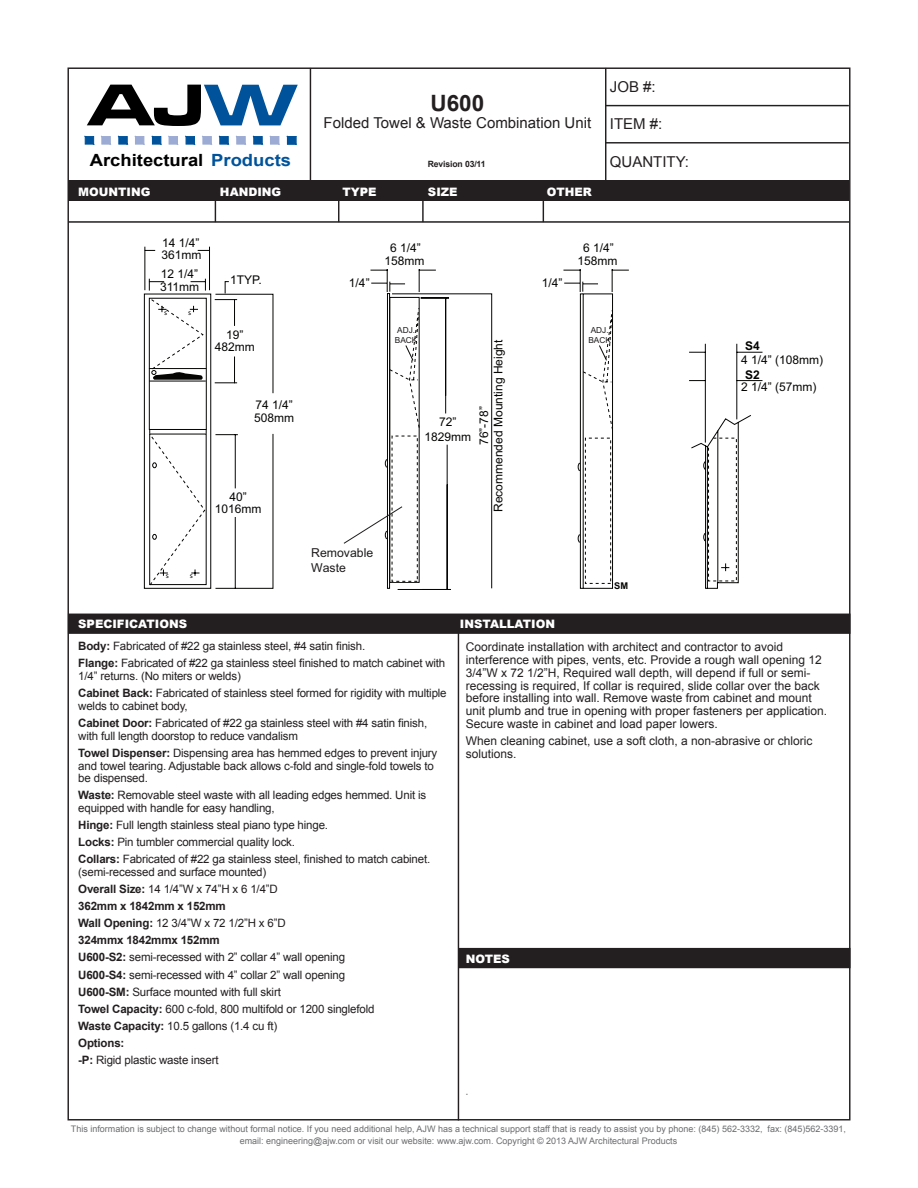
<style>
.page{position:relative;width:918px;height:1188px;background:#fff}
.page>*{position:absolute;margin:0;border:0;box-sizing:border-box;transform-origin:0 0}
.t1{font:700 expanded 61.2px "Microgramma DCE";color:#000;scale:1.09 1}
.number{font:700 22.5px "Arial";color:#231f20}
.t2{font:700 16.8px "Arial";color:#000;scale:1.09 1}
.t3{font:700 16.8px "Arial";color:#00539b;scale:1.09 1}
.name{font:15px "Arial";color:#231f20}
.t4{font:12.3px/14.7px "Arial";color:#1f1c1d}
.t5{font:12px/12.8px "Arial";color:#231f20}
.t6{font:12px/12.3px "Arial";color:#040503;text-align:center}
.t7{font:12px/12.3px "Arial";color:#050604;text-align:center}
.t8{font:700 12px "Arial";color:#040503}
.t9{font:11.55px/17.1px "Arial";letter-spacing:-.015em;color:#231f20}
.t10{font:900 11.55px "Arial";color:#fff}
.t11{font:700 9.3px "Arial";color:#040503}
.t12{font:9px/12px "Arial";color:#6c6d70;text-align:center}
.t13{font:700 8.7px "Arial";letter-spacing:-.015em;color:#231f20}
.t14{font:700 8.7px "Arial";color:#808285}
.t15{font:8.25px/9.3px "Arial";color:#201d1e}
.t16{font:7.35px "Myriad Pro";color:#040503;scale:1.06 1}
.s1{font-size:61.05px;color:#00539b}
.s2{color:#050604}
.s3{color:#040503}
.s4{font-weight:700}
</style>
<div class="page">
<div style="left:68px;top:180px;width:781px;height:21px;background:#231f20"></div>
<hr style="left:215px;top:184px;width:1px;height:38px;background:#231f20">
<hr style="left:338px;top:184px;width:1px;height:38px;background:#231f20">
<hr style="left:422px;top:184px;width:2px;height:38px;background:#231f20">
<hr style="left:543px;top:184px;width:1px;height:38px;background:#231f20">
<hr style="left:458px;top:628px;width:1px;height:492px;background:#231f20">
<div style="left:68px;top:614px;width:783px;height:20px;background:#231f20"></div>
<hr style="left:310px;top:68px;width:1px;height:112px;background:#231f20">
<hr style="left:605px;top:68px;width:1px;height:112px;background:#231f20">
<div style="left:458px;top:948px;width:393px;height:20px;background:#231f20"></div>
<hr style="left:605px;top:142px;width:244px;height:2px;background:#231f20">
<hr style="left:605px;top:105px;width:244px;height:1px;background:#231f20">
<hr style="left:68px;top:221px;width:781px;height:2px;background:#231f20">
<svg style="left:84px;top:136px;width:10px;height:9px"></svg>
<svg style="left:118px;top:136px;width:10px;height:9px"></svg>
<svg style="left:152px;top:136px;width:10px;height:9px"></svg>
<svg style="left:185px;top:136px;width:10px;height:9px"></svg>
<svg style="left:101px;top:136px;width:10px;height:9px"></svg>
<svg style="left:135px;top:136px;width:10px;height:9px"></svg>
<svg style="left:168px;top:136px;width:10px;height:9px"></svg>
<svg style="left:202px;top:136px;width:10px;height:9px"></svg>
<svg style="left:219px;top:136px;width:10px;height:9px"></svg>
<svg style="left:236px;top:136px;width:10px;height:9px"></svg>
<svg style="left:253px;top:136px;width:10px;height:9px"></svg>
<svg style="left:270px;top:136px;width:10px;height:9px"></svg>
<svg style="left:287px;top:136px;width:10px;height:9px"></svg>
<hr style="left:145px;top:247px;width:1px;height:43px;background:#040503">
<hr style="left:209px;top:247px;width:1px;height:43px;background:#040503">
<svg style="left:612px;top:269px;width:17px;height:23px"></svg>
<svg style="left:563px;top:269px;width:35px;height:23px"></svg>
<svg style="left:730px;top:343px;width:22px;height:241px"></svg>
<svg style="left:730px;top:438px;width:7px;height:143px"></svg>
<svg style="left:144px;top:293px;width:586px;height:296px"></svg>
<svg style="left:149px;top:278px;width:124px;height:311px"></svg>
<hr style="left:149px;top:368px;width:57px;height:1px;background:#040503">
<svg style="left:583px;top:310px;width:30px;height:274px"></svg>
<svg style="left:343px;top:269px;width:149px;height:321px"></svg>
<h1 class="t1" style="left:88px;top:63px;width:193px">AJ<span class="s1">W</span></h1>
<h3 class="t3" style="left:211px;top:149px;width:75px">Products</h3>
<h3 class="t2" style="left:90px;top:149px;width:106px">Architectural</h3>
<p class="number" style="left:431px;top:88px;width:55px">U600</p>
<p class="name" style="left:324px;top:112px;width:269px">Folded Towel &amp; Waste Combination Unit</p>
<p class="t13" style="left:428px;top:159px;width:59px">Revision 03/11</p>
<p class="t10" style="left:78px;top:183px;width:74px">MOUNTING</p>
<p class="t10" style="left:220px;top:183px;width:63px">HANDING</p>
<p class="t10" style="left:342px;top:183px;width:36px">TYPE</p>
<p class="t10" style="left:428px;top:183px;width:31px">SIZE</p>
<p class="t10" style="left:547px;top:183px;width:46px">OTHER</p>
<p class="name" style="left:610px;top:77px;width:47px">JOB #:</p>
<p class="name" style="left:610px;top:114px;width:54px">ITEM #:</p>
<p class="name" style="left:610px;top:152px;width:81px">QUANTITY:</p>
<p class="t6" style="left:162px;top:237px;width:39px">14 1/4”</p>
<p class="t7" style="left:162px;top:249px;width:42px">361mm</p>
<p class="t6" style="left:160px;top:268px;width:41px;text-align:left">12 1/4”<br><span class="s2">311mm</span></p>
<p class="t16" style="left:164px;top:308px;width:4px">s</p>
<p class="t16" style="left:188px;top:308px;width:4px">s</p>
<p class="t6" style="left:230px;top:274px;width:33px">1TYP.</p>
<p class="t7" style="left:215px;top:329px;width:42px"><span class="s3">19”<br></span>482mm</p>
<p class="t6" style="left:254px;top:399px;width:42px;text-align:left">74 1/4”<br><span class="s2">508mm</span></p>
<p class="t7" style="left:215px;top:490px;width:48px"><span class="s3">40”<br></span>1016mm</p>
<p class="t16" style="left:166px;top:571px;width:4px">s</p>
<p class="t16" style="left:190px;top:571px;width:4px">s</p>
<p class="t6" style="left:349px;top:276px;width:22px">1/4”</p>
<p class="t6" style="left:390px;top:242px;width:32px">6 1/4”</p>
<p class="t6" style="left:384px;top:254px;width:42px">158mm</p>
<p class="t6" style="left:542px;top:276px;width:22px">1/4”</p>
<p class="t6" style="left:583px;top:242px;width:32px">6 1/4”</p>
<p class="t6" style="left:577px;top:255px;width:42px">158mm</p>
<p class="t4" style="left:311px;top:546px;width:64px">Removable<br>Waste</p>
<p class="t15" style="left:395px;top:326px;width:24px">ADJ.<br>BACK</p>
<p class="t15" style="left:588px;top:326px;width:24px">ADJ.<br>BACK</p>
<p class="t6" style="left:477px;top:512px;width:174px;line-height:14.4px;rotate:-90deg">76”-78”<br>Recommended Mounting Height</p>
<p class="t6" style="left:425px;top:415px;width:48px;line-height:14.9px">72”<br>1829mm</p>
<p class="t11" style="left:614px;top:580px;width:15px">SM</p>
<p class="t10" style="left:78px;top:615px;width:110px">SPECIFICATIONS</p>
<p class="t10" style="left:460px;top:615px;width:97px">INSTALLATION</p>
<p class="t8" style="left:745px;top:338px;width:16px">S4</p>
<p class="t8" style="left:745px;top:367px;width:16px">S2</p>
<p class="t6" style="left:741px;top:353px;width:84px">4 1/4” (108mm)</p>
<p class="t6" style="left:741px;top:381px;width:77px">2 1/4” (57mm)</p>
<p class="t9" style="left:78px;top:638px;width:369px"><span class="s4">Body:</span> Fabricated of #22 ga stainless steel, #4 satin finish.<br><span class="s4">Flange:</span> Fabricated of #22 ga stainless steel finished to match cabinet with</p>
<p class="t9" style="left:78px;top:668px;width:370px">1/4” returns. (No miters or welds)<br><span class="s4">Cabinet Back:</span> Fabricated of stainless steel formed for rigidity with multiple</p>
<p class="t9" style="left:78px;top:697px;width:350px">welds to cabinet body,<br><span class="s4">Cabinet Door:</span> Fabricated of #22 ga stainless steel with #4 satin finish,</p>
<p class="t9" style="left:78px;top:727px;width:361px">with full length doorstop to reduce vandalism<br><span class="s4">Towel Dispenser:</span> Dispensing area has hemmed edges to prevent injury</p>
<p class="t9" style="left:78px;top:759px;width:357px;line-height:12.8px">and towel tearing. Adjustable back allows c-fold and single-fold towels to be dispensed.</p>
<p class="t9" style="left:78px;top:789px;width:349px;line-height:12.8px"><span class="s4">Waste:</span> Removable steel waste with all leading edges hemmed. Unit is equipped with handle for easy handling,</p>
<p class="t9" style="left:78px;top:817px;width:354px"><span class="s4">Hinge:</span> Full length stainless steal piano type hinge.<br><span class="s4">Locks:</span> Pin tumbler commercial quality lock.<br><span class="s4">Collars:</span> Fabricated of #22 ga stainless steel, finished to match cabinet.</p>
<p class="t9" style="left:78px;top:864px;width:298px">(semi-recessed and surface mounted)<br><span class="s4">Overall Size:</span> 14 1/4”W x 74”H x 6 1/4”D<br><span class="s4">362mm x 1842mm x 152mm<br>Wall Opening:</span> 12 3/4”W x 72 1/2”H x 6”D<br><span class="s4">324mmx 1842mmx 152mm<br>U600-S2:</span> semi-recessed with 2” collar 4” wall opening <span class="s4">U600-S4:</span> semi-recessed with 4” collar 2” wall opening <span class="s4">U600-SM:</span> Surface mounted with full skirt<br><span class="s4">Towel Capacity:</span> 600 c-fold, 800 multifold or 1200 singlefold <span class="s4">Waste Capacity:</span> 10.5 gallons (1.4 cu ft)<br><span class="s4">Options:<br>-P:</span> Rigid plastic waste insert</p>
<p class="t5" style="left:466px;top:641px;width:363px">Coordinate installation with architect and contractor to avoid interference with pipes, vents, etc. Provide a rough wall opening 12<br>3/4”W x 72 1/2”H, Required wall depth, will depend if full or semi&shy;recessing is required, If collar is required, slide collar over the back before installing into wall. Remove waste from cabinet and mount unit plumb and true in opening with proper fasteners per application.<br>Secure waste in cabinet and load paper lowers.</p>
<p class="t5" style="left:466px;top:734px;width:348px">When cleaning cabinet, use a soft cloth, a non-abrasive or chloric solutions.</p>
<p class="t10" style="left:466px;top:951px;width:46px">NOTES</p>
<p class="t14" style="left:466px;top:1086px;width:4px">.</p>
<p class="t12" style="left:71px;top:1123px;width:777px">This information is subject to change without formal notice. If you need additional help, AJW has a technical support staff that is ready to assist you by phone: (845) 562-3332, fax: (845)562-3391, email: engineering@ajw.com or visit our website: www.ajw.com. Copyright © 2013 AJW Architectural Products</p>
</div>
